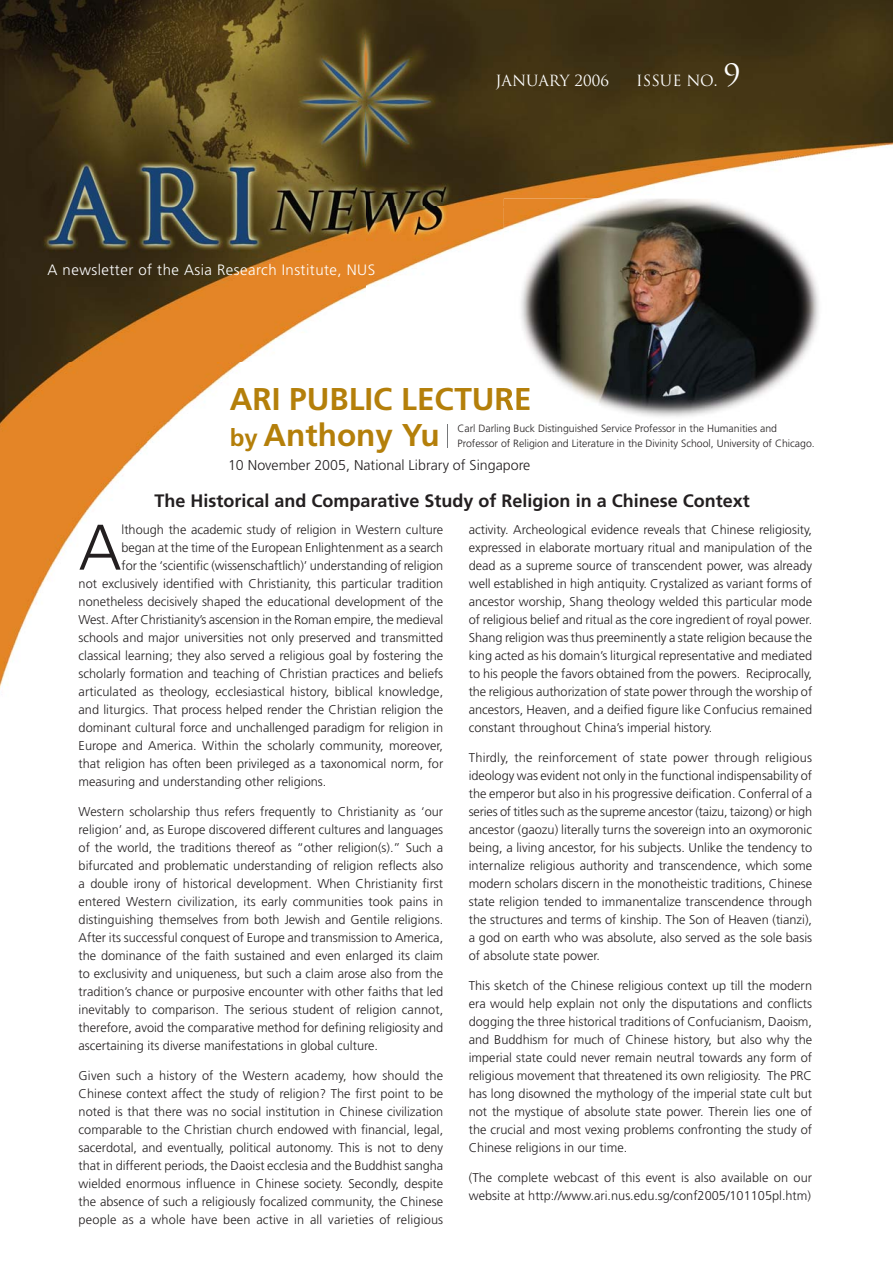
<style>
.page{position:relative;width:893px;height:1263px;background:#fff}
.page>*{position:absolute;margin:0;border:0;box-sizing:border-box;transform-origin:0 0}
.t1{font:300 64.35px "Frutiger LT Std";color:#231f20}
.t2{font:700 31.5px/36px "Frutiger LT Std";color:#b47f0a}
.t3{font:700 18px "Frutiger LT Std";color:#231f20}
.t4{font:300 15px "Frutiger LT Std";letter-spacing:.03em;color:#fff}
.t5{font:15px "Trajan Pro";color:#fff}
.t6{font:300 14.25px "Frutiger LT Std";color:#231f20}
.t7{font:300 12.75px/18px "Frutiger LT Std";color:#231f20;text-align:justify}
.t8{font:300 10.5px/15px "Frutiger LT Std";color:#231f20}
.s1{font-size:30px}
.s2{font-size:24px}
</style>
<div class="page">
<img style="left:0;top:0;width:367px;height:689px">
<img style="left:367px;top:0;width:526px;height:206px">
<img style="left:367px;top:206px;width:137px;height:80px">
<img style="left:230px;top:388px;width:274px;height:22px">
<svg style="left:447px;top:424px;width:1px;height:24px"></svg>
<img style="left:504px;top:199px;width:331px;height:218px">
<img style="left:504px;top:388px;width:25px;height:22px">
<p class="t4" style="left:48px;top:262px;width:329px">A newsletter of the Asia Research Institute, NUS</p>
<p class="t5" style="left:495px;top:73px;width:115px">JANUARY 2006</p>
<p class="t5" style="left:636px;top:73px;width:106px">ISSUE NO. <span class="s1">9</span></p>
<h2 class="t2" style="left:230px;top:383px;width:303px">ARI PUBLIC LECTURE <span class="s2">by</span> Anthony Yu</h2>
<p class="t8" style="left:457px;top:422px;width:359px">Carl Darling Buck Distinguished Service Professor in the Humanities and<br>Professor of Religion and Literature in the Divinity School, University of Chicago.</p>
<p class="t6" style="left:228px;top:458px;width:304px">10 November 2005, National Library of Singapore</p>
<h3 class="t3" style="left:154px;top:492px;width:597px">The Historical and Comparative Study of Religion in a Chinese Context</h3>
<h1 class="t1" style="left:79px;top:516px;width:44px">A</h1>
<p class="t7" style="left:122px;top:521px;width:323px">lthough the academic study of religion in Western culture</p>
<p class="t7" style="left:122px;top:539px;width:323px">began at the time of the European Enlightenment as a search</p>
<p class="t7" style="left:122px;top:557px;width:323px">for the ‘scientific (wissenschaftlich)’ understanding of religion</p>
<p class="t7" style="left:79px;top:575px;width:366px">not exclusively identified with Christianity, this particular tradition</p>
<p class="t7" style="left:79px;top:593px;width:366px">nonetheless decisively shaped the educational development of the</p>
<p class="t7" style="left:79px;top:611px;width:366px">West. After Christianity’s ascension in the Roman empire, the medieval</p>
<p class="t7" style="left:79px;top:629px;width:366px">schools and major universities not only preserved and transmitted</p>
<p class="t7" style="left:79px;top:647px;width:366px">classical learning; they also served a religious goal by fostering the</p>
<p class="t7" style="left:79px;top:665px;width:366px">scholarly formation and teaching of Christian practices and beliefs</p>
<p class="t7" style="left:79px;top:683px;width:366px">articulated as theology, ecclesiastical history, biblical knowledge,</p>
<p class="t7" style="left:79px;top:701px;width:366px">and liturgics. That process helped render the Christian religion the</p>
<p class="t7" style="left:79px;top:719px;width:366px">dominant cultural force and unchallenged paradigm for religion in</p>
<p class="t7" style="left:79px;top:737px;width:366px">Europe and America. Within the scholarly community, moreover,</p>
<p class="t7" style="left:79px;top:755px;width:366px">that religion has often been privileged as a taxonomical norm, for</p>
<p class="t7" style="left:79px;top:773px;width:249px">measuring and understanding other religions.</p>
<p class="t7" style="left:79px;top:803px;width:366px">Western scholarship thus refers frequently to Christianity as ‘our religion’ and, as Europe discovered different cultures and languages of the world, the traditions thereof as “other religion(s).” Such a bifurcated and problematic understanding of religion reflects also a double irony of historical development. When Christianity first entered Western civilization, its early communities took pains in distinguishing themselves from both Jewish and Gentile religions.<br>After its successful conquest of Europe and transmission to America, the dominance of the faith sustained and even enlarged its claim to exclusivity and uniqueness, but such a claim arose also from the tradition’s chance or purposive encounter with other faiths that led inevitably to comparison. The serious student of religion cannot, therefore, avoid the comparative method for defining religiosity and ascertaining its diverse manifestations in global culture.</p>
<p class="t7" style="left:79px;top:1067px;width:366px">Given such a history of the Western academy, how should the Chinese context affect the study of religion? The first point to be noted is that there was no social institution in Chinese civilization comparable to the Christian church endowed with financial, legal, sacerdotal, and eventually, political autonomy. This is not to deny that in different periods, the Daoist ecclesia and the Buddhist sangha wielded enormous influence in Chinese society. Secondly, despite the absence of such a religiously focalized community, the Chinese people as a whole have been active in all varieties of religious</p>
<p class="t7" style="left:469px;top:521px;width:345px">activity. Archeological evidence reveals that Chinese religiosity, expressed in elaborate mortuary ritual and manipulation of the dead as a supreme source of transcendent power, was already well established in high antiquity. Crystalized as variant forms of ancestor worship, Shang theology welded this particular mode of religious belief and ritual as the core ingredient of royal power.<br>Shang religion was thus preeminently a state religion because the king acted as his domain’s liturgical representative and mediated to his people the favors obtained from the powers. Reciprocally, the religious authorization of state power through the worship of ancestors, Heaven, and a deified figure like Confucius remained constant throughout China’s imperial history.</p>
<p class="t7" style="left:469px;top:749px;width:345px">Thirdly, the reinforcement of state power through religious ideology was evident not only in the functional indispensability of the emperor but also in his progressive deification. Conferral of a series of titles such as the supreme ancestor (taizu, taizong) or high ancestor (gaozu) literally turns the sovereign into an oxymoronic being, a living ancestor, for his subjects. Unlike the tendency to internalize religious authority and transcendence, which some modern scholars discern in the monotheistic traditions, Chinese state religion tended to immanentalize transcendence through the structures and terms of kinship. The Son of Heaven (tianzi), a god on earth who was absolute, also served as the sole basis of absolute state power.</p>
<p class="t7" style="left:469px;top:977px;width:345px">This sketch of the Chinese religious context up till the modern era would help explain not only the disputations and conflicts dogging the three historical traditions of Confucianism, Daoism, and Buddhism for much of Chinese history, but also why the imperial state could never remain neutral towards any form of religious movement that threatened its own religiosity. The PRC has long disowned the mythology of the imperial state cult but not the mystique of absolute state power. Therein lies one of the crucial and most vexing problems confronting the study of Chinese religions in our time.</p>
<p class="t7" style="left:469px;top:1169px;width:345px">(The complete webcast of this event is also available on our website at http://www.ari.nus.edu.sg/conf2005/101105pl.htm)</p>
</div>
